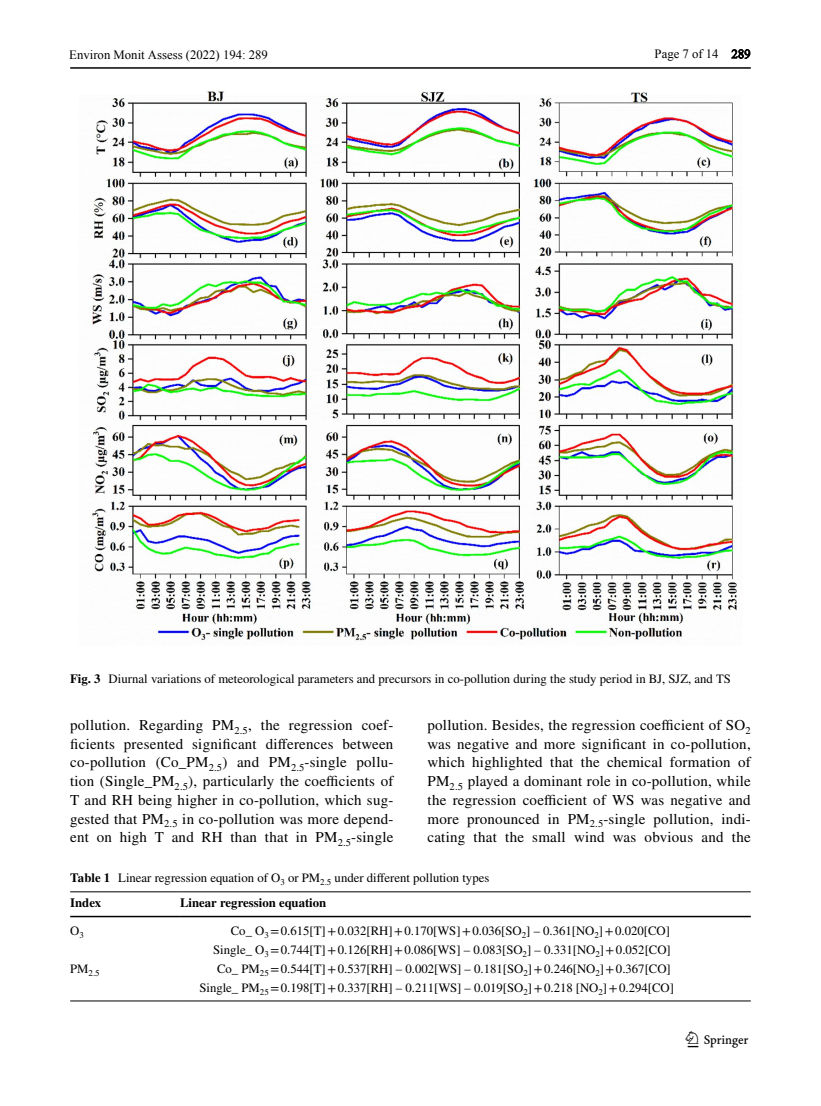
<style>
.page{position:relative;width:821px;height:1106px;background:#fff}
.page>*{position:absolute;margin:0;border:0;box-sizing:border-box;transform-origin:0 0}
.t1{font:22.5px "Springnew Regular 3";color:#000}
.t2{font:15px/18.8px "STIX";letter-spacing:.015em;color:#000;text-align:justify}
.t3{font:12.75px/18.8px "STIX";color:#000;text-align:right}
.t4{font:12.75px "Times New Roman";color:#000}
.t5{font:700 12.75px "STIX";color:#000}
.t6{font:8.85px "STIX";color:#000}
.s1{font-weight:700}
</style>
<div class="page">
<hr style="left:70px;top:67px;width:680px;height:2px;background:#000">
<img style="left:91px;top:89px;width:646px;height:552px">
<hr style="left:70px;top:891px;width:110px;height:1px;background:#000">
<hr style="left:70px;top:915px;width:110px;height:2px;background:#000">
<hr style="left:180px;top:891px;width:570px;height:1px;background:#000">
<hr style="left:180px;top:915px;width:570px;height:2px;background:#000">
<hr style="left:70px;top:1000px;width:110px;height:1px;background:#000">
<hr style="left:180px;top:1000px;width:570px;height:1px;background:#000">
<p class="t4" style="left:69px;top:50px;width:200px">Environ Monit Assess (2022) 194: 289</p>
<p class="t4" style="left:654px;top:49px;width:97px">Page 7 of 14 289</p>
<p class="t3" style="left:70px;top:670px;width:662px"><span class="s1">Fig. 3</span> Diurnal variations of meteorological parameters and precursors in co-pollution during the study period in BJ, SJZ, and TS</p>
<p class="t2" style="left:70px;top:716px;width:325px">pollution. Regarding PM<sub>2.5</sub>, the regression coef&shy;ficients presented significant differences between co-pollution (Co_PM<sub>2.5</sub>) and PM<sub>2.5</sub>-single pollu&shy;tion (Single_PM<sub>2.5</sub>), particularly the coefficients of T and RH being higher in co-pollution, which sug&shy;gested that PM<sub>2.5</sub> in co-pollution was more depend&shy;ent on high T and RH than that in PM<sub>2.5</sub>-single</p>
<p class="t2" style="left:427px;top:716px;width:325px">pollution. Besides, the regression coefficient of SO<sub>2 </sub>was negative and more significant in co-pollution, which highlighted that the chemical formation of PM<sub>2.5</sub> played a dominant role in co-pollution, while the regression coefficient of WS was negative and more pronounced in PM<sub>2.5</sub>-single pollution, indi&shy;cating that the small wind was obvious and the</p>
<p class="t3" style="left:70px;top:866px;width:420px;line-height:24.6px;text-align:left"><span class="s1">Table 1</span> Linear regression equation of O<sub>3</sub> or PM<sub>2.5</sub> under different pollution types<br><span class="s1">Index</span></p>
<p class="t5" style="left:180px;top:895px;width:148px">Linear regression equation</p>
<p class="t3" style="left:70px;top:922px;width:15px">O<sub>3</sub></p>
<p class="t3" style="left:213px;top:922px;width:459px">Co_ O<sub>3</sub> =0.615[T]+0.032[RH]+0.170[WS]+0.036[SO<sub>2</sub>] – 0.361[NO<sub>2</sub>]+0.020[CO]<br>Single_ O<sub>3</sub> =0.744[T]+0.126[RH]+0.086[WS] – 0.083[SO<sub>2</sub>] – 0.331[NO<sub>2</sub>]+0.052[CO]</p>
<p class="t6" style="left:70px;top:966px;width:31px"><sup>PM</sup>2.5</p>
<p class="t3" style="left:199px;top:959px;width:476px">Co_ PM<sub>25</sub> =0.544[T]+0.537[RH] – 0.002[WS] – 0.181[SO<sub>2</sub>]+0.246[NO<sub>2</sub>]+0.367[CO]<br>Single_ PM<sub>25</sub> =0.198[T]+0.337[RH] – 0.211[WS] – 0.019[SO<sub>2</sub>]+0.218 [NO<sub>2</sub>]+0.294[CO]</p>
<h1 class="t1" style="left:687px;top:1031px;width:62px">1 3</h1>
</div>
